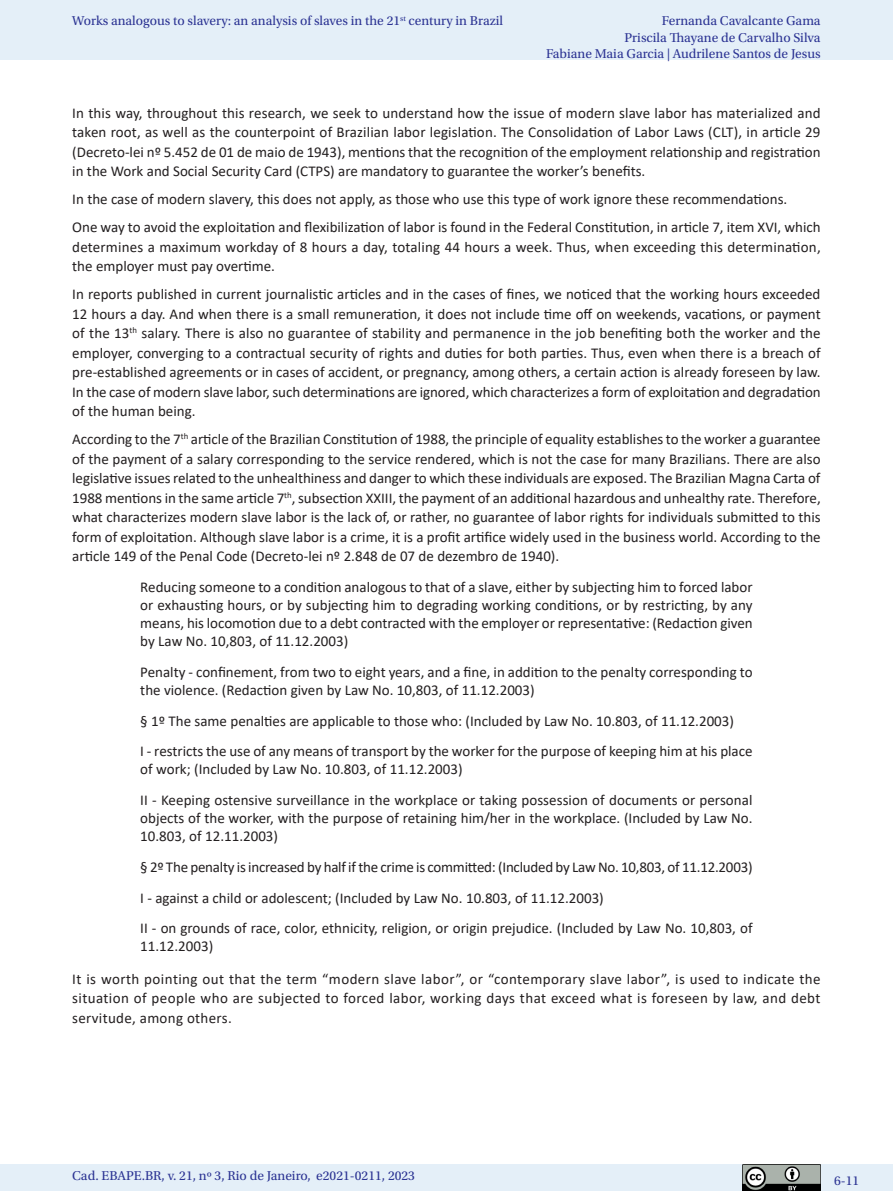
<style>
.page{position:relative;width:893px;height:1191px;background:#fff}
.page>*{position:absolute;margin:0;border:0;box-sizing:border-box;transform-origin:0 0}
._06_0_texto{font:15px/19.5px "Calibri";color:#231f20;text-align:justify}
._06_2_citação{font:15px/18px "Calibri";color:#231f20}
.t1{font:13.5px/16.5px "Utopia Std";color:#2b3393;text-align:right}
</style>
<div class="page">
<div style="left:0;top:0;width:893px;height:60px;background:#e4eff8"></div>
<div style="left:0;top:1164px;width:893px;height:27px;background:#e4eff8"></div>
<img style="left:743px;top:1164px;width:78px;height:27px">
<p class="t1" style="left:72px;top:13px;width:432px">Works analogous to slavery: an analysis of slaves in the 21<sup>st</sup> century in Brazil</p>
<p class="t1" style="left:546px;top:13px;width:276px">Fernanda Cavalcante Gama<br>Priscila Thayane de Carvalho Silva<br>Fabiane Maia Garcia | Audrilene Santos de Jesus</p>
<p class="_06_0_texto" style="left:72px;top:102px;width:750px">In this way, throughout this research, we seek to understand how the issue of modern slave labor has materialized and taken root, as well as the counterpoint of Brazilian labor legislation. The Consolidation of Labor Laws (CLT), in article 29 (Decreto-lei nº 5.452 de 01 de maio de 1943), mentions that the recognition of the employment relationship and registration in the Work and Social Security Card (CTPS) are mandatory to guarantee the worker’s benefits.</p>
<p class="_06_0_texto" style="left:72px;top:189px;width:716px">In the case of modern slavery, this does not apply, as those who use this type of work ignore these recommendations.</p>
<p class="_06_0_texto" style="left:72px;top:217px;width:750px">One way to avoid the exploitation and flexibilization of labor is found in the Federal Constitution, in article 7, item XVI, which determines a maximum workday of 8 hours a day, totaling 44 hours a week. Thus, when exceeding this determination, the employer must pay overtime.</p>
<p class="_06_0_texto" style="left:72px;top:284px;width:750px">In reports published in current journalistic articles and in the cases of fines, we noticed that the working hours exceeded 12 hours a day. And when there is a small remuneration, it does not include time off on weekends, vacations, or payment of the 13<sup>th</sup> salary. There is also no guarantee of stability and permanence in the job benefiting both the worker and the employer, converging to a contractual security of rights and duties for both parties. Thus, even when there is a breach of pre-established agreements or in cases of accident, or pregnancy, among others, a certain action is already foreseen by law.<br>In the case of modern slave labor, such determinations are ignored, which characterizes a form of exploitation and degradation of the human being.</p>
<p class="_06_0_texto" style="left:72px;top:429px;width:750px">According to the 7<sup>th</sup> article of the Brazilian Constitution of 1988, the principle of equality establishes to the worker a guarantee of the payment of a salary corresponding to the service rendered, which is not the case for many Brazilians. There are also legislative issues related to the unhealthiness and danger to which these individuals are exposed. The Brazilian Magna Carta of 1988 mentions in the same article 7<sup>th</sup>, subsection XXIII, the payment of an additional hazardous and unhealthy rate. Therefore, what characterizes modern slave labor is the lack of, or rather, no guarantee of labor rights for individuals submitted to this form of exploitation. Although slave labor is a crime, it is a profit artifice widely used in the business world. According to the article 149 of the Penal Code (Decreto-lei nº 2.848 de 07 de dezembro de 1940).</p>
<p class="_06_2_citação" style="left:140px;top:577px;width:614px;text-align:justify">Reducing someone to a condition analogous to that of a slave, either by subjecting him to forced labor or exhausting hours, or by subjecting him to degrading working conditions, or by restricting, by any means, his locomotion due to a debt contracted with the employer or representative: (Redaction given by Law No. 10,803, of 11.12.2003)</p>
<p class="_06_2_citação" style="left:140px;top:662px;width:614px">Penalty - confinement, from two to eight years, and a fine, in addition to the penalty corresponding to the violence. (Redaction given by Law No. 10,803, of 11.12.2003)</p>
<p class="_06_2_citação" style="left:140px;top:711px;width:595px">§ 1º The same penalties are applicable to those who: (Included by Law No. 10.803, of 11.12.2003)</p>
<p class="_06_2_citação" style="left:140px;top:742px;width:614px">I - restricts the use of any means of transport by the worker for the purpose of keeping him at his place of work; (Included by Law No. 10.803, of 11.12.2003)</p>
<p class="_06_2_citação" style="left:140px;top:790px;width:614px;text-align:justify">II - Keeping ostensive surveillance in the workplace or taking possession of documents or personal objects of the worker, with the purpose of retaining him/her in the workplace. (Included by Law No.<br>10.803, of 12.11.2003)</p>
<p class="_06_2_citação" style="left:140px;top:857px;width:614px">§ 2º The penalty is increased by half if the crime is committed: (Included by Law No. 10,803, of 11.12.2003)</p>
<p class="_06_2_citação" style="left:140px;top:888px;width:465px">I - against a child or adolescent; (Included by Law No. 10.803, of 11.12.2003)</p>
<p class="_06_2_citação" style="left:140px;top:919px;width:614px">II - on grounds of race, color, ethnicity, religion, or origin prejudice. (Included by Law No. 10,803, of<br>11.12.2003)</p>
<p class="_06_0_texto" style="left:72px;top:968px;width:750px">It is worth pointing out that the term “modern slave labor”, or “contemporary slave labor”, is used to indicate the situation of people who are subjected to forced labor, working days that exceed what is foreseen by law, and debt servitude, among others.</p>
<p class="t1" style="left:72px;top:1167px;width:344px">Cad. EBAPE.BR, v. 21, nº 3, Rio de Janeiro, e2021-0211, 2023</p>
<p class="t1" style="left:834px;top:1172px;width:27px">6-11</p>
</div>
